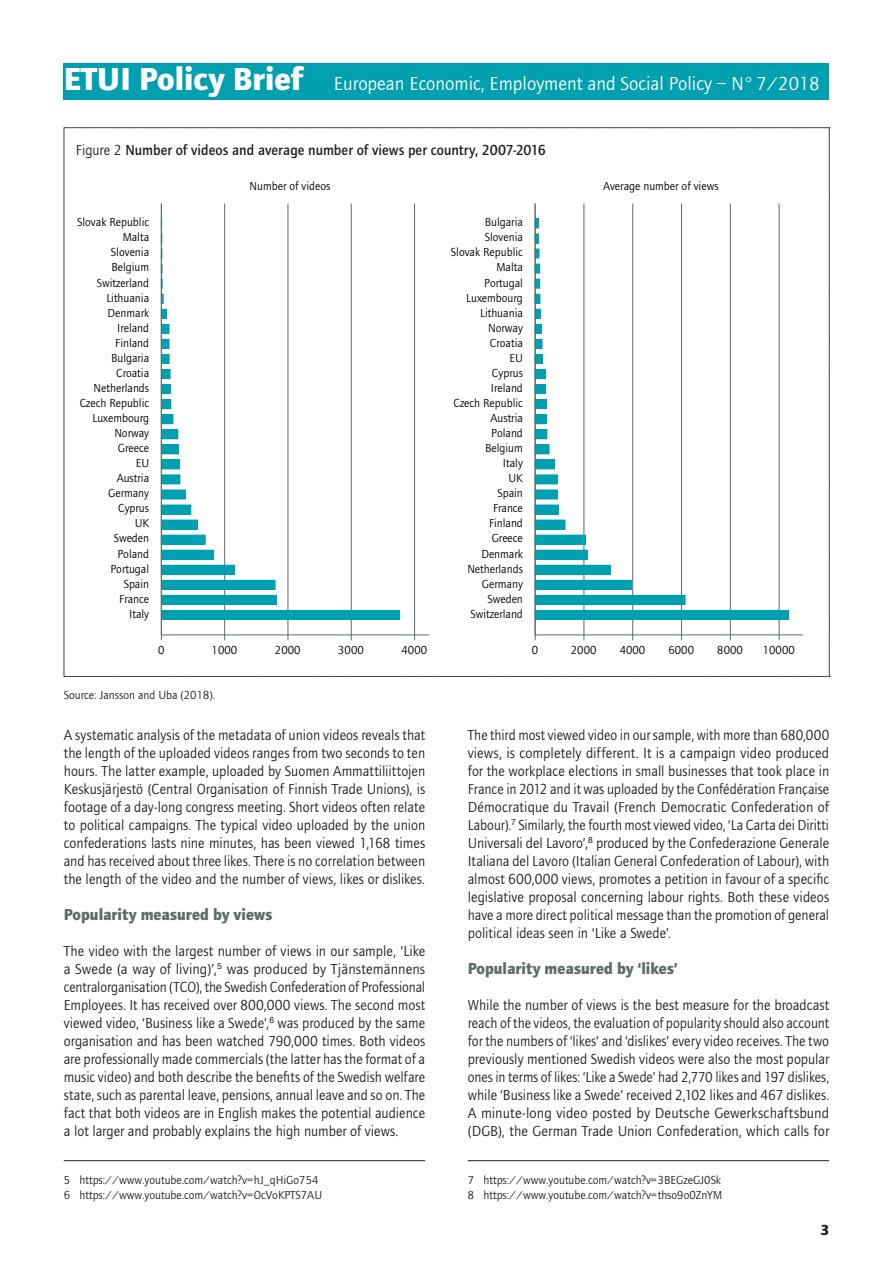
<style>
.page{position:relative;width:893px;height:1263px;background:#fff}
.page>*{position:absolute;margin:0;border:0;box-sizing:border-box;transform-origin:0 0}
.t1{font:19.5px "Foundry Journal";color:#fff}
.t2{font:700 16.5px "Foundry Journal";letter-spacing:-.005em;color:#5d6e65}
.t3{font:15px/18px "Foundry Journal";color:#231f20;text-align:justify}
.t4{font:15px/18px "Foundry Journal";color:#231f20;text-align:justify;scale:.95 1}
.t5{font:500 15px "Foundry Journal";color:#231f20}
.t6{font:700 15px "Foundry Journal";color:#231f20}
.t7{font:12px "Foundry Journal";color:#000001}
.t8{font:12px/15px "Foundry Journal";color:#231f20}
.s1{font-weight:700;font-size:33px}
.s2{font-weight:400}
</style>
<div class="page">
<hr style="left:64px;top:1160px;width:361px;height:1px;background:#231f20">
<div style="left:64px;top:64px;width:765px;height:36px;background:#00a0b0"></div>
<hr style="left:468px;top:1160px;width:361px;height:1px;background:#231f20">
<svg style="left:64px;top:127px;width:766px;height:550px"></svg>
<hr style="left:535px;top:203px;width:1px;height:432px;background:#5d6e65">
<h1 class="t1" style="left:64px;top:73px;width:758px"><span class="s1">ETUI Policy Brief</span> European Economic, Employment and Social Policy – N° 7/2018</h1>
<p class="t5" style="left:76px;top:141px;width:472px"><span class="s2">Figure 2</span> Number of videos and average number of views per country, 2007-2016</p>
<p class="t7" style="left:249px;top:180px;width:82px">Number of videos</p>
<p class="t7" style="left:77px;top:216px;width:73px">Slovak Republic</p>
<p class="t7" style="left:485px;top:216px;width:40px">Bulgaria</p>
<p class="t7" style="left:123px;top:231px;width:28px">Malta</p>
<p class="t7" style="left:485px;top:231px;width:40px">Slovenia</p>
<p class="t7" style="left:111px;top:246px;width:40px">Slovenia</p>
<p class="t7" style="left:451px;top:246px;width:73px">Slovak Republic</p>
<p class="t7" style="left:111px;top:261px;width:39px">Belgium</p>
<p class="t7" style="left:496px;top:261px;width:28px">Malta</p>
<p class="t7" style="left:97px;top:276px;width:54px">Switzerland</p>
<p class="t7" style="left:484px;top:276px;width:40px">Portugal</p>
<p class="t7" style="left:106px;top:291px;width:44px">Lithuania</p>
<p class="t7" style="left:466px;top:291px;width:58px">Luxembourg</p>
<p class="t7" style="left:108px;top:306px;width:43px">Denmark</p>
<p class="t7" style="left:480px;top:306px;width:44px">Lithuania</p>
<p class="t7" style="left:117px;top:321px;width:34px">Ireland</p>
<p class="t7" style="left:488px;top:321px;width:36px">Norway</p>
<p class="t7" style="left:115px;top:336px;width:35px">Finland</p>
<p class="t7" style="left:490px;top:336px;width:35px">Croatia</p>
<p class="t7" style="left:111px;top:351px;width:40px">Bulgaria</p>
<p class="t7" style="left:510px;top:351px;width:15px">EU</p>
<p class="t7" style="left:116px;top:366px;width:35px">Croatia</p>
<p class="t7" style="left:492px;top:366px;width:32px">Cyprus</p>
<p class="t7" style="left:94px;top:381px;width:57px">Netherlands</p>
<p class="t7" style="left:491px;top:381px;width:34px">Ireland</p>
<p class="t7" style="left:80px;top:396px;width:71px">Czech Republic</p>
<p class="t7" style="left:453px;top:396px;width:71px">Czech Republic</p>
<p class="t7" style="left:92px;top:411px;width:58px">Luxembourg</p>
<p class="t7" style="left:490px;top:411px;width:34px">Austria</p>
<p class="t7" style="left:114px;top:426px;width:36px">Norway</p>
<p class="t7" style="left:491px;top:426px;width:33px">Poland</p>
<p class="t7" style="left:118px;top:442px;width:33px">Greece</p>
<p class="t7" style="left:485px;top:442px;width:39px">Belgium</p>
<p class="t7" style="left:136px;top:457px;width:15px">EU</p>
<p class="t7" style="left:503px;top:457px;width:21px">Italy</p>
<p class="t7" style="left:117px;top:472px;width:34px">Austria</p>
<p class="t7" style="left:508px;top:472px;width:16px">UK</p>
<p class="t7" style="left:108px;top:487px;width:42px">Germany</p>
<p class="t7" style="left:497px;top:487px;width:27px">Spain</p>
<p class="t7" style="left:118px;top:502px;width:32px">Cyprus</p>
<p class="t7" style="left:493px;top:502px;width:31px">France</p>
<p class="t7" style="left:135px;top:517px;width:16px">UK</p>
<p class="t7" style="left:489px;top:517px;width:35px">Finland</p>
<p class="t7" style="left:114px;top:532px;width:37px">Sweden</p>
<p class="t7" style="left:492px;top:532px;width:33px">Greece</p>
<p class="t7" style="left:118px;top:547px;width:33px">Poland</p>
<p class="t7" style="left:481px;top:547px;width:43px">Denmark</p>
<p class="t7" style="left:111px;top:562px;width:40px">Portugal</p>
<p class="t7" style="left:467px;top:562px;width:57px">Netherlands</p>
<p class="t7" style="left:124px;top:577px;width:27px">Spain</p>
<p class="t7" style="left:482px;top:577px;width:42px">Germany</p>
<p class="t7" style="left:119px;top:592px;width:31px">France</p>
<p class="t7" style="left:487px;top:592px;width:37px">Sweden</p>
<p class="t7" style="left:129px;top:607px;width:21px">Italy</p>
<p class="t7" style="left:470px;top:607px;width:54px">Switzerland</p>
<p class="t7" style="left:603px;top:180px;width:117px">Average number of views</p>
<p class="t7" style="left:158px;top:644px;width:8px">0</p>
<p class="t7" style="left:212px;top:644px;width:27px">1000</p>
<p class="t7" style="left:275px;top:644px;width:27px">2000</p>
<p class="t7" style="left:338px;top:644px;width:27px">3000</p>
<p class="t7" style="left:402px;top:644px;width:27px">4000</p>
<p class="t8" style="left:64px;top:687px;width:153px">Source: Jansson and Uba (2018).</p>
<p class="t3" style="left:64px;top:726px;width:363px">A systematic analysis of the metadata of union videos reveals that the length of the uploaded videos ranges from two seconds to ten hours. The latter example, uploaded by Suomen Ammattiliittojen Keskusjärjestö (Central Organisation of Finnish Trade Unions), is footage of a day-long congress meeting. Short videos often relate to political campaigns. The typical video uploaded by the union confederations lasts nine minutes, has been viewed 1,168 times and has received about three likes. There is no correlation between the length of the video and the number of views, likes or dislikes.</p>
<p class="t2" style="left:64px;top:904px;width:210px">Popularity measured by views</p>
<p class="t3" style="left:64px;top:942px;width:363px">The video with the largest number of views in our sample, ‘Like a Swede (a way of living)’,<sup>5</sup> was produced by Tjänstemännens centralorganisation (TCO), the Swedish Confederation of Professional Employees. It has received over 800,000 views. The second most viewed video, ‘Business like a Swede’,<sup>6</sup> was produced by the same organisation and has been watched 790,000 times. Both videos are professionally made commercials (the latter has the format of a music video) and both describe the benefits of the Swedish welfare state, such as parental leave, pensions, annual leave and so on. The fact that both videos are in English makes the potential audience a lot larger and probably explains the high number of views.</p>
<p class="t8" style="left:64px;top:1173px;width:260px">5 https://www.youtube.com/watch?v=hJ_qHiGo754<br>6 https://www.youtube.com/watch?v=OcVoKPTS7AU</p>
<p class="t7" style="left:532px;top:644px;width:8px">0</p>
<p class="t7" style="left:571px;top:644px;width:27px">2000</p>
<p class="t7" style="left:620px;top:644px;width:27px">4000</p>
<p class="t7" style="left:668px;top:644px;width:27px">6000</p>
<p class="t7" style="left:717px;top:644px;width:27px">8000</p>
<p class="t7" style="left:763px;top:644px;width:33px">10000</p>
<p class="t4" style="left:468px;top:726px;width:382px">The third most viewed video in our sample, with more than 680,000 views, is completely different. It is a campaign video produced for the workplace elections in small businesses that took place in France in 2012 and it was uploaded by the Confédération Française Démocratique du Travail (French Democratic Confederation of Labour).<sup>7</sup> Similarly, the fourth most viewed video, ‘La Carta dei Diritti Universali del Lavoro’,<sup>8</sup> produced by the Confederazione Generale Italiana del Lavoro (Italian General Confederation of Labour), with almost 600,000 views, promotes a petition in favour of a specific legislative proposal concerning labour rights. Both these videos have a more direct political message than the promotion of general political ideas seen in ‘Like a Swede’.</p>
<p class="t2" style="left:468px;top:958px;width:212px">Popularity measured by ‘likes’</p>
<p class="t3" style="left:468px;top:996px;width:363px">While the number of views is the best measure for the broadcast reach of the videos, the evaluation of popularity should also account for the numbers of ‘likes’ and ‘dislikes’ every video receives. The two previously mentioned Swedish videos were also the most popular ones in terms of likes: ‘Like a Swede’ had 2,770 likes and 197 dislikes, while ‘Business like a Swede’ received 2,102 likes and 467 dislikes.<br>A minute-long video posted by Deutsche Gewerkschaftsbund (DGB), the German Trade Union Confederation, which calls for</p>
<p class="t8" style="left:468px;top:1173px;width:256px">7 https://www.youtube.com/watch?v=3BEGzeGJ0Sk<br>8 https://www.youtube.com/watch?v=thso9o0ZnYM</p>
<p class="t6" style="left:820px;top:1221px;width:10px">3</p>
</div>
